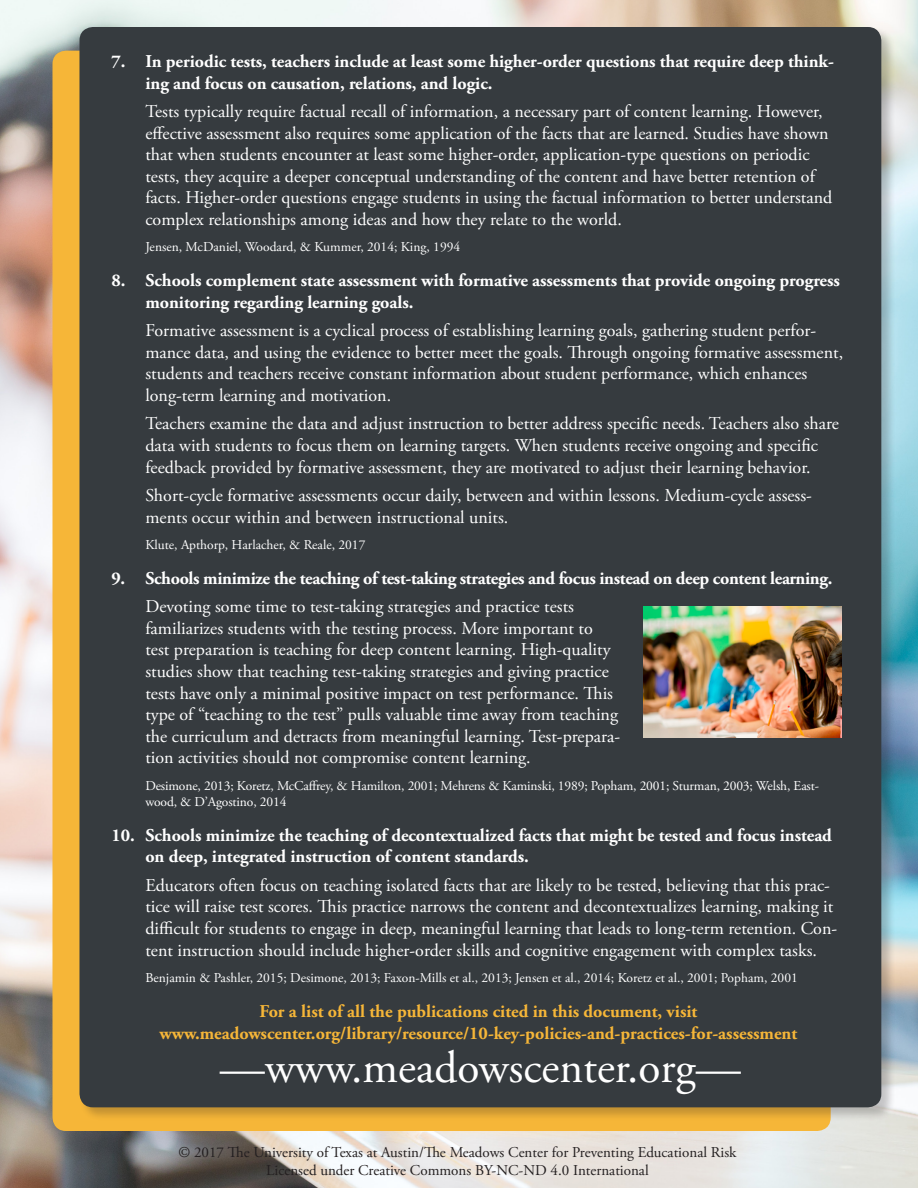
<style>
.page{position:relative;width:918px;height:1188px;background:#fff}
.page>*{position:absolute;margin:0;border:0;box-sizing:border-box;transform-origin:0 0}
.t1{font:45.3px "Adobe Garamond Pro";color:#fff}
.Explanation{font:18px/21.6px "Adobe Garamond Pro";color:#fff}
.t2{font:700 18px/21.6px "Adobe Garamond Pro";letter-spacing:-.005em;color:#fff}
.Explanation-2{font:700 18px/21.6px "Adobe Garamond Pro";color:#f6b638;text-align:center}
.t3{font:15px/18px "Adobe Garamond Pro";color:#231f20;text-align:center}
.Citation{font:13.5px/16.2px "Adobe Garamond Pro";color:#fff}
</style>
<div class="page">
<img style="left:0;top:0;width:918px;height:1188px">
<div style="left:52px;top:51px;width:779px;height:1080px;background:#f6b638;border-radius:14px"></div>
<div style="left:78px;top:26px;width:818px;height:1096px;background:#231f20;opacity:.25"></div>
<div style="left:80px;top:27px;width:801px;height:1080px;background:#363b3f;border-radius:14px"></div>
<img style="left:643px;top:606px;width:198px;height:132px">
<p class="t2" style="left:145px;top:51px;width:690px;text-indent:-34px">7. In periodic tests, teachers include at least some higher-order questions that require deep think&shy;ing and focus on causation, relations, and logic.</p>
<p class="Explanation" style="left:145px;top:101px;width:688px">Tests typically require factual recall of information, a necessary part of content learning. However, effective assessment also requires some application of the facts that are learned. Studies have shown that when students encounter at least some higher-order, application-type questions on periodic tests, they acquire a deeper conceptual understanding of the content and have better retention of facts. Higher-order questions engage students in using the factual information to better understand complex relationships among ideas and how they relate to the world.</p>
<p class="Citation" style="left:145px;top:239px;width:316px">Jensen, McDaniel, Woodard, &amp; Kummer, 2014; King, 1994</p>
<p class="t2" style="left:145px;top:270px;width:696px;text-indent:-34px">8. Schools complement state assessment with formative assessments that provide ongoing progress monitoring regarding learning goals.</p>
<p class="Explanation" style="left:145px;top:320px;width:699px">Formative assessment is a cyclical process of establishing learning goals, gathering student perfor&shy;mance data, and using the evidence to better meet the goals. Through ongoing formative assessment, students and teachers receive constant information about student performance, which enhances long-term learning and motivation.</p>
<p class="Explanation" style="left:145px;top:414px;width:695px">Teachers examine the data and adjust instruction to better address specific needs. Teachers also share data with students to focus them on learning targets. When students receive ongoing and specific feedback provided by formative assessment, they are motivated to adjust their learning behavior.</p>
<p class="Explanation" style="left:145px;top:485px;width:668px">Short-cycle formative assessments occur daily, between and within lessons. Medium-cycle assess&shy;ments occur within and between instructional units.</p>
<p class="Citation" style="left:145px;top:537px;width:222px">Klute, Apthorp, Harlacher, &amp; Reale, 2017</p>
<p class="t2" style="left:112px;top:568px;width:722px">9. Schools minimize the teaching of test-taking strategies and focus instead on deep content learning.</p>
<p class="Explanation" style="left:145px;top:596px;width:476px">Devoting some time to test-taking strategies and practice tests familiarizes students with the testing process. More important to test preparation is teaching for deep content learning. High-quality studies show that teaching test-taking strategies and giving practice tests have only a minimal positive impact on test performance. This type of “teaching to the test” pulls valuable time away from teaching the curriculum and detracts from meaningful learning. Test-prepara&shy;tion activities should not compromise content learning.</p>
<p class="Citation" style="left:145px;top:778px;width:675px">Desimone, 2013; Koretz, McCaffrey, &amp; Hamilton, 2001; Mehrens &amp; Kaminski, 1989; Popham, 2001; Sturman, 2003; Welsh, East&shy;wood, &amp; D’Agostino, 2014</p>
<p class="t2" style="left:145px;top:825px;width:688px;text-indent:-34px">10. Schools minimize the teaching of decontextualized facts that might be tested and focus instead on deep, integrated instruction of content standards.</p>
<p class="Explanation" style="left:145px;top:875px;width:693px">Educators often focus on teaching isolated facts that are likely to be tested, believing that this prac&shy;tice will raise test scores. This practice narrows the content and decontextualizes learning, making it difficult for students to engage in deep, meaningful learning that leads to long-term retention. Con&shy;tent instruction should include higher-order skills and cognitive engagement with complex tasks.</p>
<p class="Citation" style="left:145px;top:970px;width:654px">Benjamin &amp; Pashler, 2015; Desimone, 2013; Faxon-Mills et al., 2013; Jensen et al., 2014; Koretz et al., 2001; Popham, 2001</p>
<p class="Explanation-2" style="left:160px;top:1001px;width:639px">For a list of all the publications cited in this document, visit www.meadowscenter.org/library/resource/10-key-policies-and-practices-for-assessment</p>
<p class="t1" style="left:220px;top:1041px;width:523px">—www.meadowscenter.org—</p>
<p class="t3" style="left:179px;top:1144px;width:559px">© 2017 The University of Texas at Austin/The Meadows Center for Preventing Educational Risk<br>Licensed under Creative Commons BY-NC-ND 4.0 International</p>
</div>
